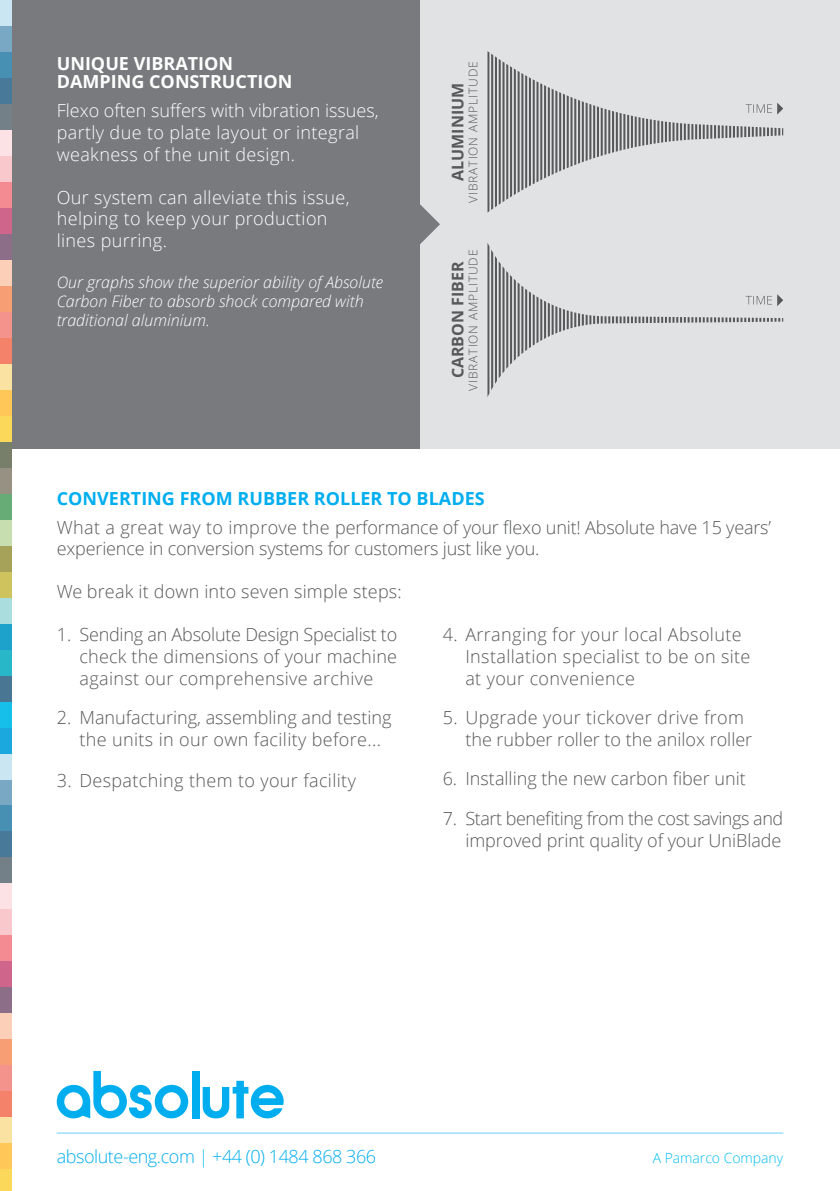
<style>
.page{position:relative;width:840px;height:1191px;background:#fff}
.page>*{position:absolute;margin:0;border:0;box-sizing:border-box;transform-origin:0 0}
.t1{font:300 18px/21.6px "Open Sans";letter-spacing:.01em;color:#57585a}
.t2{font:300 18px/21.6px "Open Sans";letter-spacing:.02em;color:#fff}
.t3{font:300 18px/21.6px "Open Sans";letter-spacing:-.01em;color:#57585a}
.t4{font:300 18px "Open Sans";letter-spacing:-.025em;color:#57585a}
.t5{font:700 18px "Open Sans";color:#00aeef}
.t6{font:700 18px "Open Sans";color:#fff}
.t7{font:300 18px "Open Sans";letter-spacing:-.025em;color:#00aeef}
.t8{font:italic 300 16px/19.2px "Open Sans";color:#fff}
.t9{font:700 16px "Open Sans";color:#57585a}
.t10{font:300 14px "Open Sans";letter-spacing:-.005em;color:#01bdf2}
.t11{font:300 12px "Open Sans";letter-spacing:.07em;color:#57585a}
.s1{color:#15c0f2}
</style>
<div class="page">
<div style="left:0;top:0;width:420px;height:448px;background:#787a7d"></div>
<div style="left:420px;top:0;width:419px;height:448px;background:#e1e2e4"></div>
<svg style="left:420px;top:204px;width:20px;height:40px"></svg>
<div style="left:0;top:0;width:11px;height:26px;background:#cbe6f3"></div>
<div style="left:0;top:26px;width:11px;height:26px;background:#79a8c4"></div>
<div style="left:0;top:52px;width:11px;height:26px;background:#488fb4"></div>
<div style="left:0;top:78px;width:11px;height:26px;background:#487999"></div>
<div style="left:0;top:104px;width:11px;height:26px;background:#738088"></div>
<div style="left:0;top:130px;width:11px;height:26px;background:#fce1e5"></div>
<div style="left:0;top:156px;width:11px;height:26px;background:#f9c8cc"></div>
<div style="left:0;top:182px;width:11px;height:26px;background:#f48a92"></div>
<div style="left:0;top:208px;width:11px;height:26px;background:#cf658a"></div>
<div style="left:0;top:234px;width:11px;height:26px;background:#8d6e88"></div>
<div style="left:0;top:260px;width:11px;height:26px;background:#fbcfb8"></div>
<div style="left:0;top:286px;width:11px;height:26px;background:#f79e74"></div>
<div style="left:0;top:312px;width:11px;height:26px;background:#f4928c"></div>
<div style="left:0;top:338px;width:11px;height:26px;background:#f48169"></div>
<div style="left:0;top:364px;width:11px;height:26px;background:#f9e2a2"></div>
<div style="left:0;top:390px;width:11px;height:26px;background:#fec757"></div>
<div style="left:0;top:416px;width:11px;height:26px;background:#fbd859"></div>
<div style="left:0;top:442px;width:11px;height:26px;background:#777e6a"></div>
<div style="left:0;top:468px;width:11px;height:26px;background:#969182"></div>
<div style="left:0;top:494px;width:11px;height:26px;background:#67ab76"></div>
<div style="left:0;top:520px;width:11px;height:25px;background:#c7deb0"></div>
<div style="left:0;top:545px;width:11px;height:26px;background:#a6a25a"></div>
<div style="left:0;top:571px;width:11px;height:26px;background:#cec35c"></div>
<div style="left:0;top:597px;width:11px;height:26px;background:#aaddde"></div>
<div style="left:0;top:623px;width:11px;height:26px;background:#1da2cc"></div>
<div style="left:0;top:649px;width:11px;height:26px;background:#28b7c9"></div>
<div style="left:0;top:675px;width:11px;height:26px;background:#497693"></div>
<div style="left:0;top:701px;width:11px;height:26px;background:#15bfea"></div>
<div style="left:0;top:727px;width:11px;height:26px;background:#1ba8de"></div>
<div style="left:0;top:753px;width:11px;height:26px;background:#cbe6f3"></div>
<div style="left:0;top:779px;width:11px;height:26px;background:#79a8c4"></div>
<div style="left:0;top:805px;width:11px;height:26px;background:#488fb4"></div>
<div style="left:0;top:831px;width:11px;height:26px;background:#487999"></div>
<div style="left:0;top:857px;width:11px;height:26px;background:#738088"></div>
<div style="left:0;top:883px;width:11px;height:26px;background:#fce1e5"></div>
<div style="left:0;top:909px;width:11px;height:26px;background:#f9c8cc"></div>
<div style="left:0;top:935px;width:11px;height:26px;background:#f48a92"></div>
<div style="left:0;top:961px;width:11px;height:26px;background:#cf658a"></div>
<div style="left:0;top:987px;width:11px;height:26px;background:#8d6e88"></div>
<div style="left:0;top:1013px;width:11px;height:26px;background:#fbcfb8"></div>
<div style="left:0;top:1039px;width:11px;height:26px;background:#f79e74"></div>
<div style="left:0;top:1065px;width:11px;height:26px;background:#f4928c"></div>
<div style="left:0;top:1091px;width:11px;height:26px;background:#f48169"></div>
<div style="left:0;top:1117px;width:11px;height:26px;background:#f9e2a2"></div>
<div style="left:0;top:1143px;width:11px;height:26px;background:#fec757"></div>
<div style="left:0;top:1169px;width:11px;height:22px;background:#fbd859"></div>
<div style="left:192px;top:1070px;width:7px;height:48px;background:#00aeef"></div>
<svg style="left:57px;top:1071px;width:131px;height:47px"></svg>
<svg style="left:202px;top:1080px;width:81px;height:38px"></svg>
<hr style="left:57px;top:1132px;width:725px;height:1px;background:#6bcff6">
<svg style="left:487px;top:51px;width:295px;height:161px"></svg>
<svg style="left:487px;top:243px;width:295px;height:154px"></svg>
<p class="t6" style="left:57px;top:51px;width:178px">UNIQUE VIBRATION</p>
<p class="t6" style="left:57px;top:69px;width:237px">DAMPING CONSTRUCTION</p>
<p class="t2" style="left:57px;top:99px;width:323px">Flexo often suffers with vibration issues, partly due to plate layout or integral weakness of the unit design.</p>
<p class="t2" style="left:57px;top:186px;width:294px">Our system can alleviate this issue,</p>
<p class="t2" style="left:57px;top:207px;width:272px">helping to keep your production</p>
<p class="t2" style="left:57px;top:229px;width:112px">lines purring.</p>
<p class="t8" style="left:57px;top:272px;width:327px">Our graphs show the superior ability of Absolute<br>Carbon Fiber to absorb shock compared with</p>
<p class="t8" style="left:57px;top:310px;width:154px">traditional aluminium.</p>
<p class="t11" style="left:464px;top:202px;width:142px;rotate:-90deg">VIBRATION AMPLITUDE</p>
<p class="t9" style="left:446px;top:181px;width:100px;rotate:-90deg">ALUMINIUM</p>
<p class="t9" style="left:446px;top:378px;width:118px;rotate:-90deg">CARBON FIBER</p>
<p class="t11" style="left:464px;top:390px;width:142px;rotate:-90deg">VIBRATION AMPLITUDE</p>
<p class="t5" style="left:57px;top:485px;width:429px">CONVERTING FROM RUBBER ROLLER TO BLADES</p>
<p class="t3" style="left:57px;top:516px;width:715px">What a great way to improve the performance of your flexo unit! Absolute have 15 years’ experience in conversion systems for customers just like you.</p>
<p class="t1" style="left:57px;top:580px;width:346px">We break it down into seven simple steps:</p>
<p class="t1" style="left:79px;top:623px;width:319px;text-align:justify;text-indent:-23px">1. Sending an Absolute Design Specialist to check the dimensions of your machine against our comprehensive archive</p>
<p class="t1" style="left:79px;top:706px;width:313px;text-indent:-23px">2. Manufacturing, assembling and testing the units in our own facility before...</p>
<p class="t1" style="left:57px;top:769px;width:300px">3. Despatching them to your facility</p>
<p class="t1" style="left:465px;top:623px;width:286px;text-indent:-23px">4. Arranging for your local Absolute<br>Installation specialist to be on site at your convenience</p>
<p class="t1" style="left:465px;top:706px;width:288px;text-indent:-23px">5. Upgrade your tickover drive from the rubber roller to the anilox roller</p>
<p class="t1" style="left:442px;top:767px;width:304px">6. Installing the new carbon fiber unit</p>
<p class="t4" style="left:442px;top:806px;width:342px">7. Start benefiting from the cost savings and</p>
<p class="t1" style="left:465px;top:829px;width:317px">improved print quality of your UniBlade</p>
<p class="t7" style="left:57px;top:1143px;width:321px">absolute-eng.com <span class="s1">|</span> +44 (0) 1484 868 366</p>
<p class="t10" style="left:652px;top:1148px;width:132px">A Pamarco Company</p>
</div>
